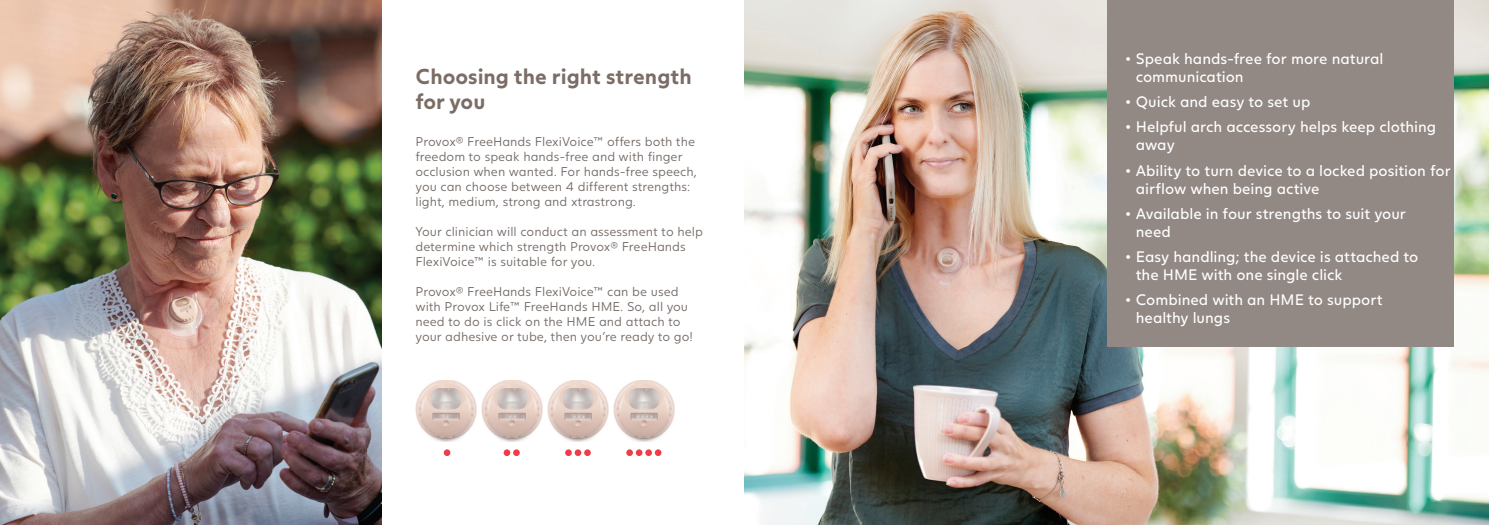
<style>
.page{position:relative;width:1489px;height:525px;background:#fff}
.page>*{position:absolute;margin:0;border:0;box-sizing:border-box;transform-origin:0 0}
.t1{font:700 21.25px/25px "Juli Sans";color:#7b6d65}
.t2{font:15px/18px "Juli Sans";color:#fff}
.t3{font:300 12.5px/15px "Juli Sans";color:#716863}
</style>
<div class="page">
<img style="left:0;top:0;width:381px;height:524px">
<img style="left:744px;top:0;width:744px;height:524px">
<div style="left:1106px;top:0;width:347px;height:346px;background:#928884"></div>
<img style="left:415px;top:380px;width:61px;height:61px">
<img style="left:481px;top:380px;width:61px;height:61px">
<img style="left:547px;top:380px;width:61px;height:61px">
<img style="left:613px;top:380px;width:61px;height:61px">
<div style="left:443px;top:449px;width:7px;height:7px;background:#ee3d49;border-radius:50%"></div>
<div style="left:503px;top:449px;width:7px;height:7px;background:#ee3d49;border-radius:50%"></div>
<div style="left:513px;top:449px;width:7px;height:7px;background:#ee3d49;border-radius:50%"></div>
<div style="left:565px;top:449px;width:7px;height:7px;background:#ee3d49;border-radius:50%"></div>
<div style="left:574px;top:449px;width:7px;height:7px;background:#ee3d49;border-radius:50%"></div>
<div style="left:584px;top:449px;width:7px;height:7px;background:#ee3d49;border-radius:50%"></div>
<div style="left:626px;top:449px;width:7px;height:7px;background:#ee3d49;border-radius:50%"></div>
<div style="left:635px;top:449px;width:7px;height:7px;background:#ee3d49;border-radius:50%"></div>
<div style="left:645px;top:449px;width:7px;height:7px;background:#ee3d49;border-radius:50%"></div>
<div style="left:654px;top:449px;width:7px;height:7px;background:#ee3d49;border-radius:50%"></div>
<h1 class="t1" style="left:415px;top:64px;width:278px">Choosing the right strength for you</h1>
<p class="t3" style="left:415px;top:134px;width:283px">Provox® FreeHands FlexiVoice™ offers both the freedom to speak hands-free and with finger occlusion when wanted. For hands-free speech, you can choose between 4 different strengths: light, medium, strong and xtrastrong.</p>
<p class="t3" style="left:415px;top:224px;width:289px">Your clinician will conduct an assessment to help determine which strength Provox® FreeHands<br>FlexiVoice™ is suitable for you.</p>
<p class="t3" style="left:415px;top:284px;width:279px">Provox® FreeHands FlexiVoice™ can be used with Provox Life™ FreeHands HME. So, all you need to do is click on the HME and attach to your adhesive or tube, then you’re ready to go!</p>
<p class="t2" style="left:1135px;top:50px;width:249px;text-indent:-11px">• Speak hands-free for more natural communication</p>
<p class="t2" style="left:1125px;top:93px;width:187px">• Quick and easy to set up</p>
<p class="t2" style="left:1135px;top:118px;width:302px;text-indent:-11px">• Helpful arch accessory helps keep clothing away</p>
<p class="t2" style="left:1135px;top:161px;width:316px;text-indent:-11px">• Ability to turn device to a locked position for airflow when being active</p>
<p class="t2" style="left:1135px;top:204px;width:272px;text-indent:-11px">• Available in four strengths to suit your need</p>
<p class="t2" style="left:1135px;top:247px;width:284px;text-indent:-11px">• Easy handling; the device is attached to the HME with one single click</p>
<p class="t2" style="left:1135px;top:290px;width:248px;text-indent:-11px">• Combined with an HME to support healthy lungs</p>
</div>
